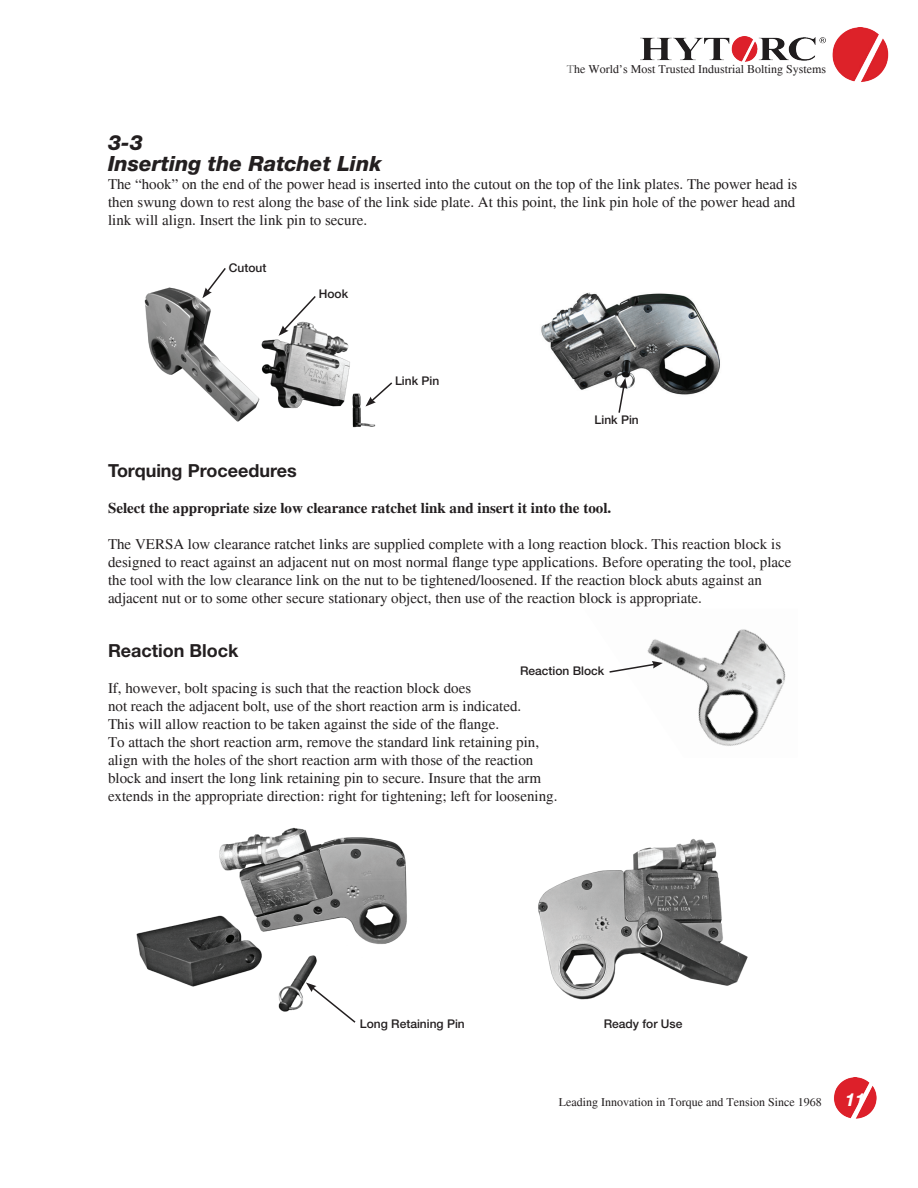
<style>
.page{position:relative;width:918px;height:1188px;background:#fff}
.page>*{position:absolute;margin:0;border:0;box-sizing:border-box;transform-origin:0 0}
.t1{font:italic 800 21px/21px "Helvetica Neue LT Std";color:#231f20}
.t2{font:700 18px "Helvetica Neue LT Std";color:#231f20}
.t3{font:italic 700 18px "Helvetica Neue LT Std";color:#fff}
.t4{font:15px/18px "Times";color:#231f20}
.t5{font:700 15px "Times";color:#231f20}
.t6{font:12px "Times";color:#231f20}
.t7{font:500 12px "Helvetica Neue LT Std";color:#231f20}
.s1{color:#7a7a79}
</style>
<div class="page">
<img style="left:647px;top:629px;width:139px;height:117px">
<svg style="left:609px;top:661px;width:54px;height:13px"></svg>
<img style="left:541px;top:292px;width:179px;height:103px">
<svg style="left:617px;top:378px;width:10px;height:35px"></svg>
<img style="left:144px;top:287px;width:232px;height:141px">
<svg style="left:365px;top:381px;width:28px;height:25px"></svg>
<svg style="left:279px;top:294px;width:38px;height:42px"></svg>
<img style="left:538px;top:839px;width:210px;height:161px">
<img style="left:136px;top:827px;width:271px;height:185px">
<svg style="left:306px;top:983px;width:51px;height:40px"></svg>
<svg style="left:202px;top:268px;width:25px;height:30px"></svg>
<img style="left:834px;top:1077px;width:43px;height:42px">
<img style="left:832px;top:27px;width:57px;height:55px">
<img style="left:641px;top:36px;width:184px;height:26px">
<p class="t6" style="left:567px;top:63px;width:261px"><span class="s1">T</span>he World’s Most Trusted Industrial Bolting Systems</p>
<h1 class="t1" style="left:108px;top:132px;width:275px">3-3<br>Inserting the Ratchet Link</h1>
<p class="t4" style="left:108px;top:175px;width:691px">The “hook” on the end of the power head is inserted into the cutout on the top of the link plates. The power head is then swung down to rest along the base of the link side plate. At this point, the link pin hole of the power head and link will align. Insert the link pin to secure.</p>
<p class="t7" style="left:229px;top:260px;width:39px">Cutout</p>
<p class="t7" style="left:319px;top:287px;width:31px">Hook</p>
<p class="t7" style="left:395px;top:374px;width:46px">Link Pin</p>
<p class="t7" style="left:595px;top:413px;width:46px">Link Pin</p>
<p class="t2" style="left:108px;top:459px;width:190px">Torquing Proceedures</p>
<p class="t5" style="left:108px;top:499px;width:505px">Select the appropriate size low clearance ratchet link and insert it into the tool.</p>
<p class="t4" style="left:108px;top:535px;width:685px">The VERSA low clearance ratchet links are supplied complete with a long reaction block. This reaction block is designed to react against an adjacent nut on most normal flange type applications. Before operating the tool, place the tool with the low clearance link on the nut to be tightened/loosened. If the reaction block abuts against an adjacent nut or to some other secure stationary object, then use of the reaction block is appropriate.</p>
<p class="t2" style="left:108px;top:639px;width:132px">Reaction Block</p>
<p class="t4" style="left:108px;top:679px;width:451px">If, however, bolt spacing is such that the reaction block does<br>not reach the adjacent bolt, use of the short reaction arm is indicated.<br>This will allow reaction to be taken against the side of the flange.<br>To attach the short reaction arm, remove the standard link retaining pin, align with the holes of the short reaction arm with those of the reaction block and insert the long link retaining pin to secure. Insure that the arm extends in the appropriate direction: right for tightening; left for loosening.</p>
<p class="t7" style="left:520px;top:663px;width:86px">Reaction Block</p>
<p class="t7" style="left:360px;top:1016px;width:106px">Long Retaining Pin</p>
<p class="t7" style="left:604px;top:1016px;width:80px">Ready for Use</p>
<p class="t6" style="left:559px;top:1095px;width:264px">Leading Innovation in Torque and Tension Since 1968</p>
<p class="t3" style="left:845px;top:1088px;width:22px">11</p>
</div>
